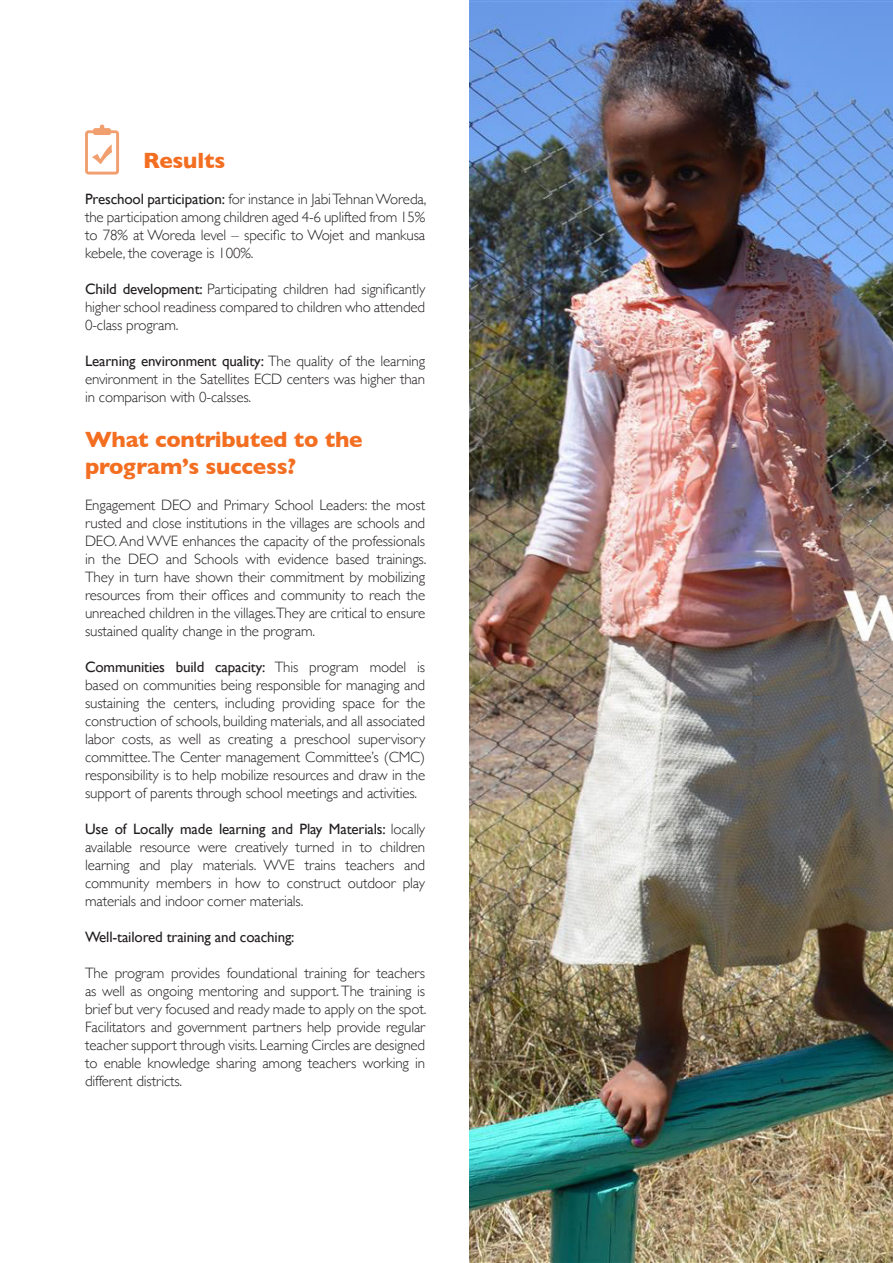
<style>
.page{position:relative;width:893px;height:1263px;background:#fff}
.page>*{position:absolute;margin:0;border:0;box-sizing:border-box;transform-origin:0 0}
.t1{font:700 22.5px/27px "Gill Sans";letter-spacing:-.01em;color:#f36e21}
.t2{font:300 15px/18px "Gill Sans";letter-spacing:-.01em;color:#231f20;text-align:justify}
.t3{font:15px "Gill Sans";letter-spacing:-.01em;color:#231f20}
.s1{font-weight:400}
</style>
<div class="page">
<svg style="left:85px;top:124px;width:34px;height:51px"></svg>
<img style="left:470px;top:0;width:423px;height:1263px">
<p class="t1" style="left:143px;top:146px;width:84px">Results</p>
<p class="t2" style="left:85px;top:189px;width:343px"><span class="s1">Preschool participation:</span> for instance in Jabi Tehnan Woreda, the participation among children aged 4-6 uplifted from 15% to 78% at Woreda level – specific to Wojet and mankusa kebele, the coverage is 100%.</p>
<p class="t2" style="left:85px;top:279px;width:342px"><span class="s1">Child development:</span> Participating children had significantly higher school readiness compared to children who attended 0-class program.</p>
<p class="t2" style="left:85px;top:351px;width:342px"><span class="s1">Learning environment quality:</span> The quality of the learning environment in the Satellites ECD centers was higher than in comparison with 0-calsses.</p>
<p class="t1" style="left:85px;top:425px;width:279px">What contributed to the program’s success?</p>
<p class="t2" style="left:85px;top:495px;width:343px">Engagement DEO and Primary School Leaders: the most rusted and close institutions in the villages are schools and DEO. And WVE enhances the capacity of the professionals in the DEO and Schools with evidence based trainings.<br>They in turn have shown their commitment by mobilizing resources from their offices and community to reach the unreached children in the villages.They are critical to ensure sustained quality change in the program.</p>
<p class="t2" style="left:85px;top:657px;width:342px"><span class="s1">Communities build capacity:</span> This program model is based on communities being responsible for managing and sustaining the centers, including providing space for the construction of schools, building materials, and all associated labor costs, as well as creating a preschool supervisory committee. The Center management Committee’s (CMC) responsibility is to help mobilize resources and draw in the support of parents through school meetings and activities.</p>
<p class="t2" style="left:85px;top:819px;width:342px"><span class="s1">Use of Locally made learning and Play Materials:</span> locally available resource were creatively turned in to children learning and play materials. WVE trains teachers and community members in how to construct outdoor play materials and indoor corner materials.</p>
<p class="t3" style="left:85px;top:928px;width:211px">Well-tailored training and coaching:</p>
<p class="t2" style="left:85px;top:963px;width:343px">The program provides foundational training for teachers as well as ongoing mentoring and support. The training is brief but very focused and ready made to apply on the spot.<br>Facilitators and government partners help provide regular teacher support through visits. Learning Circles are designed to enable knowledge sharing among teachers working in different districts.</p>
</div>
